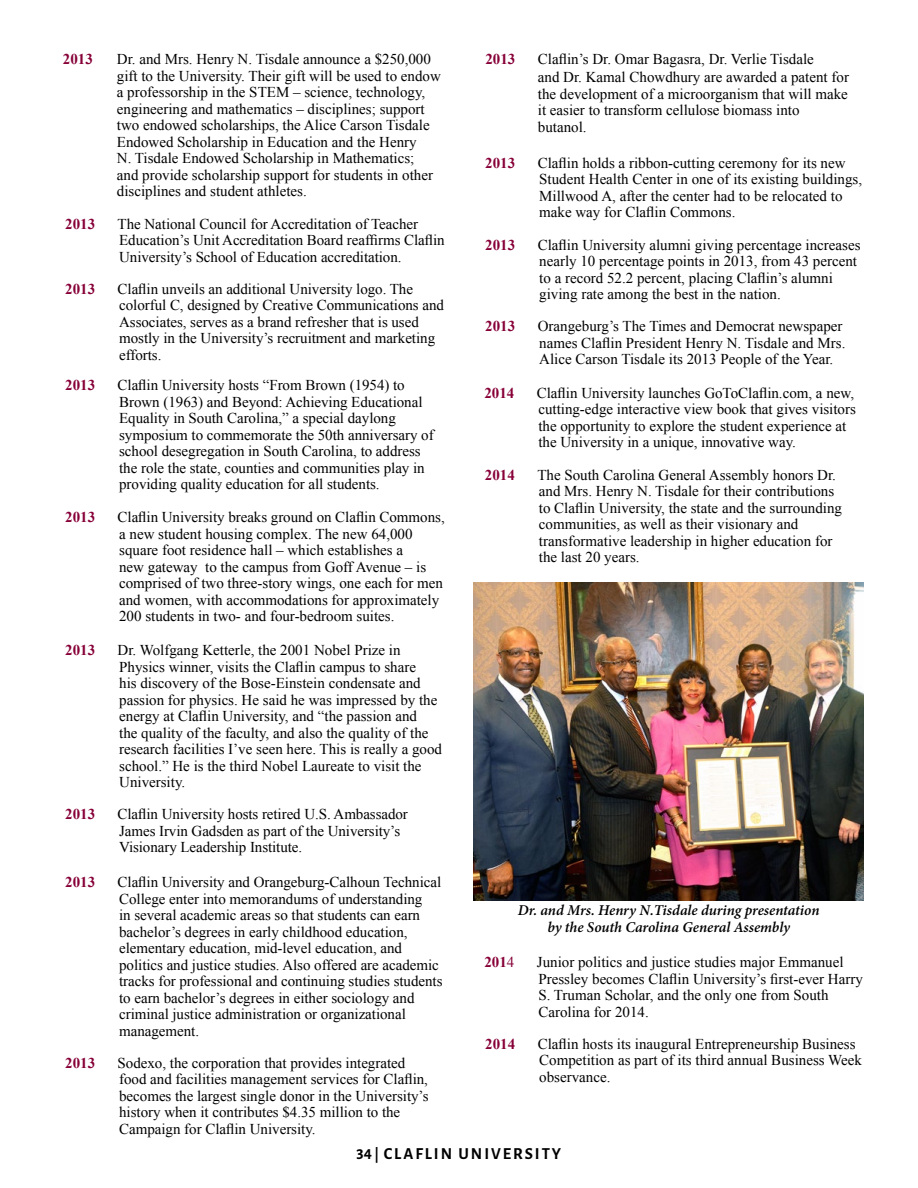
<style>
.page{position:relative;width:918px;height:1188px;background:#fff}
.page>*{position:absolute;margin:0;border:0;box-sizing:border-box;transform-origin:0 0}
.t1{font:700 16.5px "Alegreya Sans SC";letter-spacing:.12em;color:#000}
.t2{font:15px/16.5px "Times New Roman";color:#000}
.t3{font:italic 600 15px/16.5px "Minion Pro";letter-spacing:-.005em;color:#000;text-align:center}
.t4{font:700 15px "Times New Roman";color:#870038}
.s1{font-weight:400}
.s2{font-size:15px}
</style>
<div class="page">
<img style="left:473px;top:583px;width:391px;height:317px">
<p class="t4" style="left:63px;top:49px;width:31px">2013</p>
<p class="t2" style="left:117px;top:51px;width:326px">Dr. and Mrs. Henry N. Tisdale announce a $250,000 gift to the University. Their gift will be used to endow a professorship in the STEM – science, technology, engineering and mathematics – disciplines; support two endowed scholarships, the Alice Carson Tisdale Endowed Scholarship in Education and the Henry<br>N. Tisdale Endowed Scholarship in Mathematics;<br>and provide scholarship support for students in other disciplines and student athletes.</p>
<p class="t4" style="left:65px;top:214px;width:31px">2013</p>
<p class="t2" style="left:118px;top:216px;width:329px">The National Council for Accreditation of Teacher<br>Education’s Unit Accreditation Board reaffirms Claflin<br>University’s School of Education accreditation.</p>
<p class="t4" style="left:65px;top:278px;width:31px">2013</p>
<p class="t2" style="left:118px;top:280px;width:328px">Claflin unveils an additional University logo. The colorful C, designed by Creative Communications and Associates, serves as a brand refresher that is used mostly in the University’s recruitment and marketing efforts.</p>
<p class="t4" style="left:65px;top:375px;width:31px">2013</p>
<p class="t2" style="left:118px;top:377px;width:318px">Claflin University hosts “From Brown (1954) to Brown (1963) and Beyond: Achieving Educational Equality in South Carolina,” a special daylong symposium to commemorate the 50th anniversary of school desegregation in South Carolina, to address the role the state, counties and communities play in providing quality education for all students.</p>
<p class="t4" style="left:65px;top:507px;width:31px">2013</p>
<p class="t2" style="left:118px;top:509px;width:329px">Claflin University breaks ground on Claflin Commons, a new student housing complex. The new 64,000 square foot residence hall – which establishes a<br>new gateway to the campus from Goff Avenue – is comprised of two three-story wings, one each for men and women, with accommodations for approximately 200 students in two- and four-bedroom suites.</p>
<p class="t4" style="left:65px;top:640px;width:31px">2013</p>
<p class="t2" style="left:118px;top:642px;width:326px">Dr. Wolfgang Ketterle, the 2001 Nobel Prize in Physics winner, visits the Claflin campus to share<br>his discovery of the Bose-Einstein condensate and passion for physics. He said he was impressed by the energy at Claflin University, and “the passion and<br>the quality of the faculty, and also the quality of the research facilities I’ve seen here. This is really a good school.” He is the third Nobel Laureate to visit the University.</p>
<p class="t4" style="left:65px;top:804px;width:31px">2013</p>
<p class="t2" style="left:118px;top:806px;width:292px">Claflin University hosts retired U.S. Ambassador<br>James Irvin Gadsden as part of the University’s<br>Visionary Leadership Institute.</p>
<p class="t4" style="left:65px;top:872px;width:31px">2013</p>
<p class="t2" style="left:118px;top:874px;width:326px">Claflin University and Orangeburg-Calhoun Technical College enter into memorandums of understanding<br>in several academic areas so that students can earn bachelor’s degrees in early childhood education, elementary education, mid-level education, and politics and justice studies. Also offered are academic tracks for professional and continuing studies students to earn bachelor’s degrees in either sociology and criminal justice administration or organizational management.</p>
<p class="t4" style="left:65px;top:1053px;width:31px">2013</p>
<p class="t2" style="left:118px;top:1054px;width:312px">Sodexo, the corporation that provides integrated food and facilities management services for Claflin, becomes the largest single donor in the University’s history when it contributes $4.35 million to the Campaign for Claflin University.</p>
<p class="t4" style="left:485px;top:49px;width:31px">2013</p>
<p class="t2" style="left:538px;top:50px;width:313px;line-height:18px">Claflin’s Dr. Omar Bagasra, Dr. Verlie Tisdale<br>and Dr. Kamal Chowdhury are awarded a patent for</p>
<p class="t2" style="left:538px;top:85px;width:312px">the development of a microorganism that will make it easier to transform cellulose biomass into butanol.</p>
<p class="t4" style="left:485px;top:152px;width:31px">2013</p>
<p class="t2" style="left:538px;top:154px;width:326px">Claflin holds a ribbon-cutting ceremony for its new Student Health Center in one of its existing buildings, Millwood A, after the center had to be relocated to make way for Claflin Commons.</p>
<p class="t4" style="left:485px;top:234px;width:31px">2013</p>
<p class="t2" style="left:538px;top:236px;width:324px">Claflin University alumni giving percentage increases nearly 10 percentage points in 2013, from 43 percent to a record 52.2 percent, placing Claflin’s alumni giving rate among the best in the nation.</p>
<p class="t4" style="left:485px;top:316px;width:31px">2013</p>
<p class="t2" style="left:538px;top:318px;width:309px">Orangeburg’s The Times and Democrat newspaper names Claflin President Henry N. Tisdale and Mrs.<br>Alice Carson Tisdale its 2013 People of the Year.</p>
<p class="t4" style="left:484px;top:382px;width:31px">2014</p>
<p class="t2" style="left:537px;top:384px;width:321px">Claflin University launches GoToClaflin.com, a new, cutting-edge interactive view book that gives visitors the opportunity to explore the student experience at the University in a unique, innovative way.</p>
<p class="t4" style="left:485px;top:464px;width:31px">2014</p>
<p class="t2" style="left:537px;top:466px;width:306px">The South Carolina General Assembly honors Dr. and Mrs. Henry N. Tisdale for their contributions to Claflin University, the state and the surrounding communities, as well as their visionary and transformative leadership in higher education for the last 20 years.</p>
<p class="t3" style="left:518px;top:902px;width:303px">Dr. and Mrs. Henry N.Tisdale during presentation by the South Carolina General Assembly</p>
<p class="t4" style="left:484px;top:952px;width:31px">201<span class="s1">4</span></p>
<p class="t2" style="left:537px;top:954px;width:328px">Junior politics and justice studies major Emmanuel Pressley becomes Claflin University’s first-ever Harry S. Truman Scholar, and the only one from South Carolina for 2014.</p>
<p class="t4" style="left:485px;top:1034px;width:31px">2014</p>
<p class="t2" style="left:538px;top:1035px;width:326px">Claflin hosts its inaugural Entrepreneurship Business<br>Competition as part of its third annual Business Week observance.</p>
<p class="t1" style="left:357px;top:1142px;width:206px">34 <span class="s2">|</span> CLAFLIN UNIVERSITY</p>
</div>
